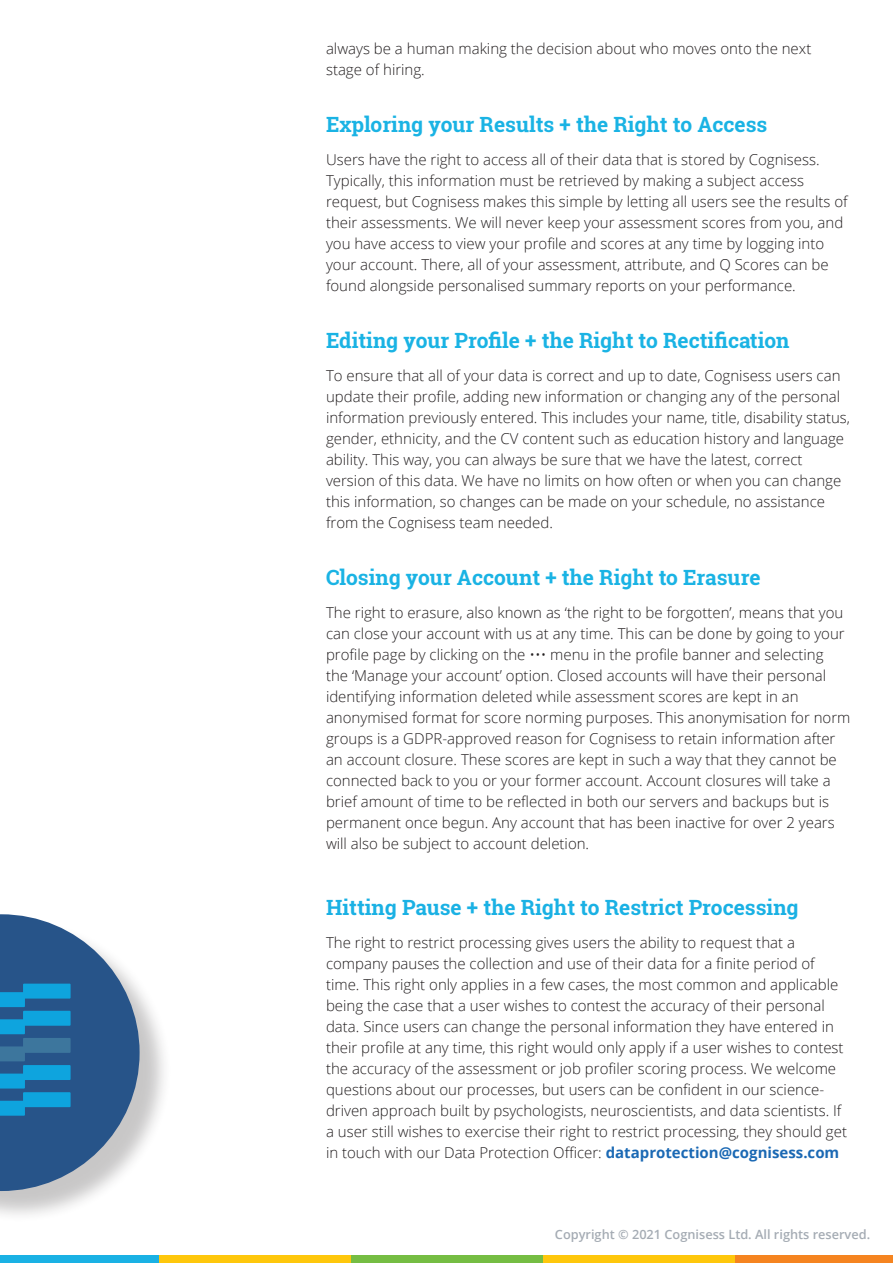
<style>
.page{position:relative;width:893px;height:1263px;background:#fff}
.page>*{position:absolute;margin:0;border:0;box-sizing:border-box;transform-origin:0 0}
.t1{font:700 21px "Roboto Slab";color:#1ab3e4}
.t2{font:700 21px "Roboto Slab";color:#1ab1e4}
.t3{font:300 15px/21px "Open Sans";color:#231f20}
.t4{font:600 12.75px "Open Sans";color:#a5acb4}
.s1{font-weight:700;color:#1b69b4}
</style>
<div class="page">
<div style="left:0;top:1255px;width:159px;height:8px;background:#1ab1e4"></div>
<div style="left:159px;top:1255px;width:192px;height:8px;background:#fec70c"></div>
<div style="left:351px;top:1255px;width:192px;height:8px;background:#75bd43"></div>
<div style="left:543px;top:1255px;width:192px;height:8px;background:#fec70c"></div>
<div style="left:735px;top:1255px;width:158px;height:8px;background:#f58420"></div>
<div style="left:0;top:918px;width:172px;height:305px;background:#231f20;opacity:.25"></div>
<svg style="left:0;top:914px;width:140px;height:277px;background:#4e7da7"></svg>
<p class="t3" style="left:326px;top:38px;width:487px">always be a human making the decision about who moves onto the next stage of hiring.</p>
<p class="t1" style="left:326px;top:110px;width:443px">Exploring your Results + the Right to Access</p>
<p class="t3" style="left:326px;top:149px;width:523px">Users have the right to access all of their data that is stored by Cognisess.<br>Typically, this information must be retrieved by making a subject access request, but Cognisess makes this simple by letting all users see the results of their assessments. We will never keep your assessment scores from you, and you have access to view your profile and scores at any time by logging into your account. There, all of your assessment, attribute, and Q Scores can be found alongside personalised summary reports on your performance.</p>
<p class="t1" style="left:326px;top:326px;width:465px">Editing your Profile + the Right to Rectification</p>
<p class="t3" style="left:326px;top:365px;width:526px">To ensure that all of your data is correct and up to date, Cognisess users can update their profile, adding new information or changing any of the personal information previously entered. This includes your name, title, disability status, gender, ethnicity, and the CV content such as education history and language ability. This way, you can always be sure that we have the latest, correct version of this data. We have no limits on how often or when you can change this information, so changes can be made on your schedule, no assistance from the Cognisess team needed.</p>
<p class="t1" style="left:326px;top:563px;width:436px">Closing your Account + the Right to Erasure</p>
<p class="t3" style="left:326px;top:602px;width:526px">The right to erasure, also known as ‘the right to be forgotten’, means that you can close your account with us at any time. This can be done by going to your profile page by clicking on the ••• menu in the profile banner and selecting<br>the ‘Manage your account’ option. Closed accounts will have their personal identifying information deleted while assessment scores are kept in an anonymised format for score norming purposes. This anonymisation for norm groups is a GDPR-approved reason for Cognisess to retain information after an account closure. These scores are kept in such a way that they cannot be connected back to you or your former account. Account closures will take a brief amount of time to be reflected in both our servers and backups but is permanent once begun. Any account that has been inactive for over 2 years will also be subject to account deletion.</p>
<p class="t2" style="left:326px;top:893px;width:474px">Hitting Pause + the Right to Restrict Processing</p>
<p class="t3" style="left:326px;top:932px;width:523px">The right to restrict processing gives users the ability to request that a company pauses the collection and use of their data for a finite period of time. This right only applies in a few cases, the most common and applicable being the case that a user wishes to contest the accuracy of their personal data. Since users can change the personal information they have entered in their profile at any time, this right would only apply if a user wishes to contest the accuracy of the assessment or job profiler scoring process. We welcome questions about our processes, but users can be confident in our science&shy;driven approach built by psychologists, neuroscientists, and data scientists. If a user still wishes to exercise their right to restrict processing, they should get in touch with our Data Protection Officer: <span class="s1">dataprotection@cognisess.com</span></p>
<p class="t4" style="left:555px;top:1225px;width:317px">Copyright © 2021 Cognisess Ltd. All rights reserved.</p>
</div>
